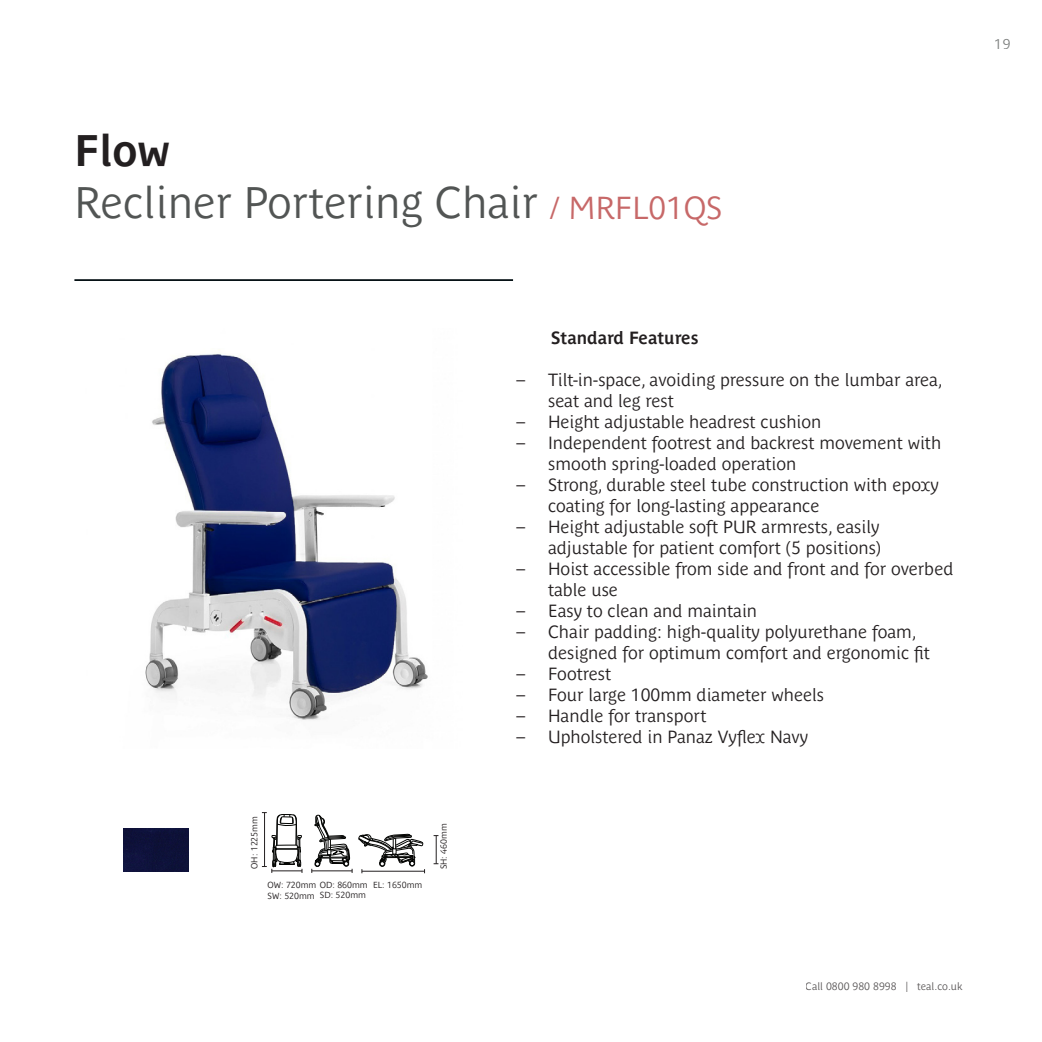
<style>
.page{position:relative;width:1042px;height:1042px;background:#fff}
.page>*{position:absolute;margin:0;border:0;box-sizing:border-box;transform-origin:0 0}
.Product_Description{font:43.75px "Parisine Plus Std Gris";color:#525554}
.Product_Name{font:700 43.75px "Parisine Plus Std Gris";color:#231f20}
.Product_Code{font:31.5px "Parisine Plus Std Gris";color:#c76868}
.t1{font:17.5px/21px "Parisine Plus Std Gris";color:#231f20}
.standard_Features{font:700 17.5px "Parisine Plus Std Gris";color:#231f20}
.t2{font:14px "Parisine Plus Std Gris";color:#525554}
.t3{font:10.5px "Parisine Plus Std Gris";color:#231f20}
.Product_Dims{font:8.75px "Parisine Plus Std Gris";color:#231f20}
.s1{font-family:"Aktiv Grotesk";font-weight:300}
</style>
<div class="page">
<img style="left:145px;top:349px;width:283px;height:371px">
<hr style="left:74px;top:279px;width:439px;height:2px;background:#000c10">
<svg style="left:262px;top:812px;width:41px;height:61px"></svg>
<svg style="left:311px;top:814px;width:42px;height:59px"></svg>
<svg style="left:433px;top:835px;width:5px;height:29px"></svg>
<svg style="left:359px;top:833px;width:66px;height:40px"></svg>
<div style="left:123px;top:829px;width:66px;height:42px;background:#0e1139"></div>
<p class="Product_Name" style="left:74px;top:125px;width:98px">Flow</p>
<p class="Product_Description" style="left:74px;top:178px;width:465px">Recliner Portering Chair</p>
<p class="Product_Code" style="left:550px;top:190px;width:174px">/ MRFL01QS</p>
<p class="t2" style="left:995px;top:36px;width:17px">19</p>
<p class="Product_Dims" style="left:249px;top:869px;width:54px;rotate:-90deg">OH: 1225mm</p>
<p class="Product_Dims" style="left:373px;top:880px;width:51px">EL: 1650mm</p>
<p class="Product_Dims" style="left:268px;top:880px;width:102px">OW: 720mm OD: 860mm</p>
<p class="Product_Dims" style="left:268px;top:890px;width:49px">SW: 520mm</p>
<p class="Product_Dims" style="left:320px;top:890px;width:48px">SD: 520mm</p>
<p class="Product_Dims" style="left:439px;top:869px;width:48px;rotate:-90deg">SH: 460mm</p>
<p class="standard_Features" style="left:551px;top:327px;width:149px">Standard Features</p>
<p class="t1" style="left:548px;top:369px;width:396px;text-indent:-32px"><span class="s1">–</span> Tilt-in-space, avoiding pressure on the lumbar area, seat and leg rest</p>
<p class="t1" style="left:516px;top:411px;width:306px"><span class="s1">–</span> Height adjustable headrest cushion</p>
<p class="t1" style="left:548px;top:432px;width:395px;text-indent:-32px"><span class="s1">–</span> Independent footrest and backrest movement with smooth spring-loaded operation</p>
<p class="t1" style="left:548px;top:474px;width:392px;text-indent:-32px"><span class="s1">–</span> Strong, durable steel tube construction with epoxy coating for long-lasting appearance</p>
<p class="t1" style="left:516px;top:516px;width:366px;text-align:right"><span class="s1">–</span> Height adjustable soft PUR armrests, easily adjustable for patient comfort (5 positions)</p>
<p class="t1" style="left:548px;top:558px;width:407px;text-indent:-32px"><span class="s1">–</span> Hoist accessible from side and front and for overbed table use</p>
<p class="t1" style="left:516px;top:600px;width:242px"><span class="s1">–</span> Easy to clean and maintain</p>
<p class="t1" style="left:548px;top:621px;width:383px;text-indent:-32px"><span class="s1">–</span> Chair padding: high-quality polyurethane foam, designed for optimum comfort and ergonomic fit</p>
<p class="t1" style="left:516px;top:663px;width:96px"><span class="s1">–</span> Footrest</p>
<p class="t1" style="left:516px;top:684px;width:309px"><span class="s1">–</span> Four large 100mm diameter wheels</p>
<p class="t1" style="left:516px;top:705px;width:191px"><span class="s1">–</span> Handle for transport</p>
<p class="t1" style="left:516px;top:726px;width:293px"><span class="s1">–</span> Upholstered in Panaz Vyflex Navy</p>
<p class="t3" style="left:806px;top:980px;width:158px">Call 0800 980 8998 | teal.co.uk</p>
</div>
